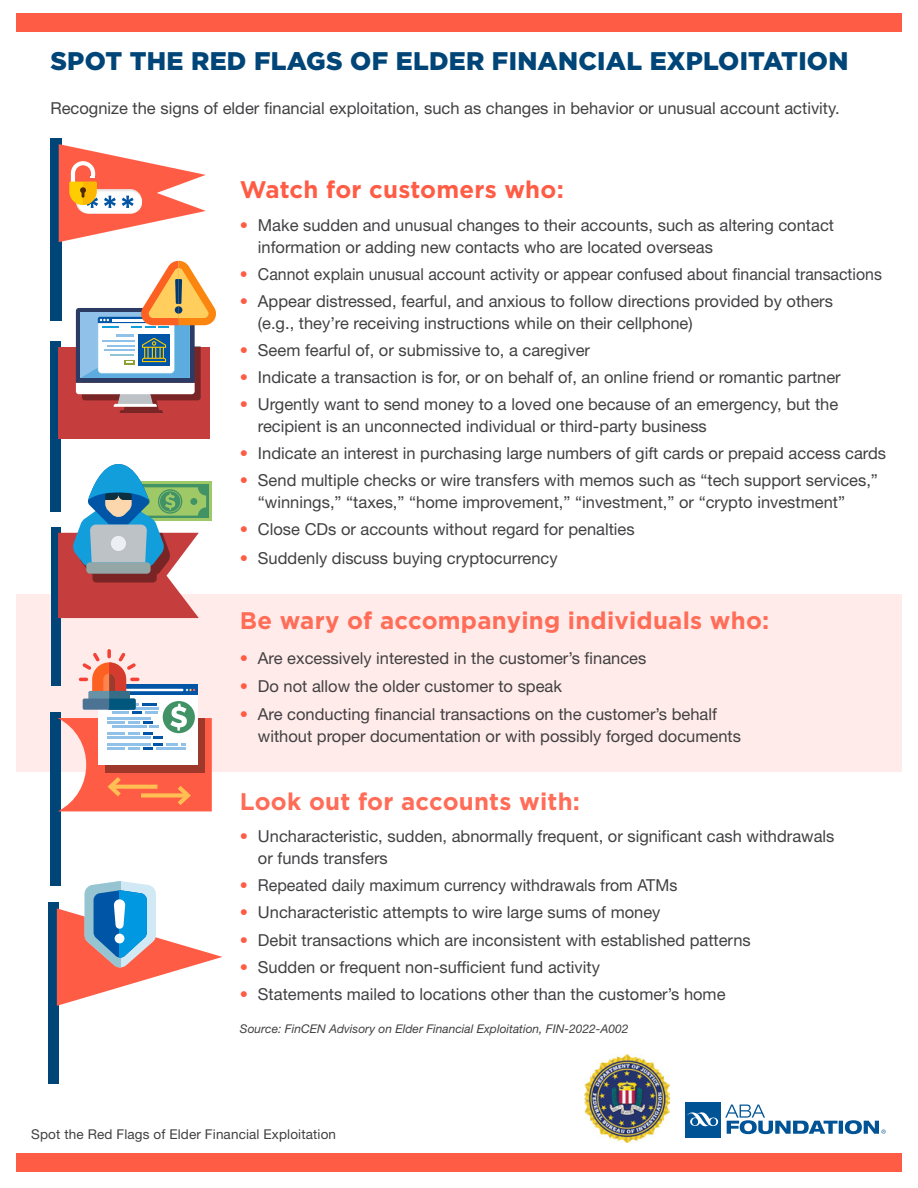
<style>
.page{position:relative;width:918px;height:1188px;background:#fff}
.page>*{position:absolute;margin:0;border:0;box-sizing:border-box;transform-origin:0 0}
.t1{font:900 25.5px "Gotham";letter-spacing:.01em;color:#004578}
.t2{font:700 24px "Gotham";letter-spacing:.01em;color:#ff6c57}
.t3{font:700 24px "Gotham";letter-spacing:.01em;color:#ff5c45}
.t4{font:16.5px/21.8px "Helvetica Neue LT Std";color:#414042}
.t5{font:16.5px "Helvetica Neue LT Std";color:#414042;scale:.96 1}
.t6{font:13.5px "Helvetica Neue LT Std";letter-spacing:.01em;color:#414042}
.t7{font:italic 12px "Helvetica Neue LT Std";color:#414042}
.s1{color:#ff5c45}
</style>
<div class="page">
<div style="left:128px;top:482px;width:84px;height:39px;background:#9ec966"></div>
<div style="left:131px;top:484px;width:78px;height:34px;background:#419366"></div>
<svg style="left:134px;top:487px;width:72px;height:29px"></svg>
<div style="left:16px;top:594px;width:886px;height:177px;background:#ffebe9"></div>
<div style="left:16px;top:13px;width:886px;height:19px;background:#ff5c45"></div>
<div style="left:16px;top:1153px;width:886px;height:19px;background:#ff5c45"></div>
<div style="left:50px;top:138px;width:11px;height:183px;background:#004578"></div>
<svg style="left:59px;top:144px;width:147px;height:98px"></svg>
<div style="left:50px;top:341px;width:11px;height:171px;background:#004578"></div>
<div style="left:59px;top:347px;width:151px;height:91px;background:#c63d3d"></div>
<svg style="left:76px;top:261px;width:140px;height:152px"></svg>
<div style="left:51px;top:528px;width:10px;height:158px;background:#004578"></div>
<div style="left:48px;top:903px;width:11px;height:181px;background:#004578"></div>
<div style="left:50px;top:713px;width:11px;height:173px;background:#004578"></div>
<svg style="left:58px;top:464px;width:141px;height:154px"></svg>
<svg style="left:58px;top:649px;width:154px;height:162px"></svg>
<svg style="left:57px;top:881px;width:166px;height:125px"></svg>
<img style="left:585px;top:1055px;width:85px;height:88px">
<div style="left:685px;top:1102px;width:36px;height:35px;background:#005496"></div>
<svg style="left:688px;top:1112px;width:30px;height:15px"></svg>
<svg style="left:725px;top:1105px;width:161px;height:29px"></svg>
<h1 class="t1" style="left:50px;top:43px;width:799px">SPOT THE RED FLAGS OF ELDER FINANCIAL EXPLOITATION</h1>
<p class="t4" style="left:50px;top:97px;width:791px">Recognize the signs of elder financial exploitation, such as changes in behavior or unusual account activity.</p>
<h2 class="t3" style="left:240px;top:176px;width:325px">Watch for customers who:</h2>
<p class="t4" style="left:258px;top:214px;width:578px;text-indent:-18px"><span class="s1">•</span> Make sudden and unusual changes to their accounts, such as altering contact information or adding new contacts who are located overseas</p>
<p class="t5" style="left:240px;top:264px;width:670px"><span class="s1">•</span> Cannot explain unusual account activity or appear confused about financial transactions</p>
<p class="t4" style="left:258px;top:290px;width:577px;text-indent:-18px"><span class="s1">•</span> Appear distressed, fearful, and anxious to follow directions provided by others (e.g., they’re receiving instructions while on their cellphone)</p>
<p class="t4" style="left:240px;top:339px;width:352px"><span class="s1">•</span> Seem fearful of, or submissive to, a caregiver</p>
<p class="t4" style="left:240px;top:366px;width:602px"><span class="s1">•</span> Indicate a transaction is for, or on behalf of, an online friend or romantic partner</p>
<p class="t4" style="left:258px;top:393px;width:582px;text-indent:-18px"><span class="s1">•</span> Urgently want to send money to a loved one because of an emergency, but the recipient is an unconnected individual or third-party business</p>
<p class="t4" style="left:240px;top:442px;width:648px"><span class="s1">•</span> Indicate an interest in purchasing large numbers of gift cards or prepaid access cards</p>
<p class="t4" style="left:258px;top:469px;width:622px;text-indent:-18px"><span class="s1">•</span> Send multiple checks or wire transfers with memos such as “tech support services,” “winnings,” “taxes,” “home improvement,” “investment,” or “crypto investment”</p>
<p class="t4" style="left:240px;top:518px;width:396px"><span class="s1">•</span> Close CDs or accounts without regard for penalties</p>
<p class="t4" style="left:240px;top:547px;width:319px"><span class="s1">•</span> Suddenly discuss buying cryptocurrency</p>
<h2 class="t2" style="left:240px;top:607px;width:531px">Be wary of accompanying individuals who:</h2>
<p class="t4" style="left:240px;top:647px;width:408px"><span class="s1">•</span> Are excessively interested in the customer’s finances</p>
<p class="t4" style="left:240px;top:675px;width:324px"><span class="s1">•</span> Do not allow the older customer to speak</p>
<p class="t4" style="left:258px;top:702px;width:485px;line-height:22.5px;text-indent:-18px"><span class="s1">•</span> Are conducting financial transactions on the customer’s behalf without proper documentation or with possibly forged documents</p>
<h2 class="t2" style="left:240px;top:787px;width:342px">Look out for accounts with:</h2>
<p class="t4" style="left:258px;top:825px;width:578px;text-indent:-18px"><span class="s1">•</span> Uncharacteristic, sudden, abnormally frequent, or significant cash withdrawals or funds transfers</p>
<p class="t4" style="left:240px;top:874px;width:439px"><span class="s1">•</span> Repeated daily maximum currency withdrawals from ATMs</p>
<p class="t4" style="left:240px;top:901px;width:422px"><span class="s1">•</span> Uncharacteristic attempts to wire large sums of money</p>
<p class="t4" style="left:240px;top:929px;width:512px"><span class="s1">•</span> Debit transactions which are inconsistent with established patterns</p>
<p class="t4" style="left:240px;top:956px;width:362px"><span class="s1">•</span> Sudden or frequent non-sufficient fund activity</p>
<p class="t4" style="left:240px;top:983px;width:487px"><span class="s1">•</span> Statements mailed to locations other than the customer’s home</p>
<p class="t7" style="left:240px;top:1022px;width:390px">Source: FinCEN Advisory on Elder Financial Exploitation, FIN-2022-A002</p>
<p class="t6" style="left:31px;top:1127px;width:306px">Spot the Red Flags of Elder Financial Exploitation</p>
</div>
